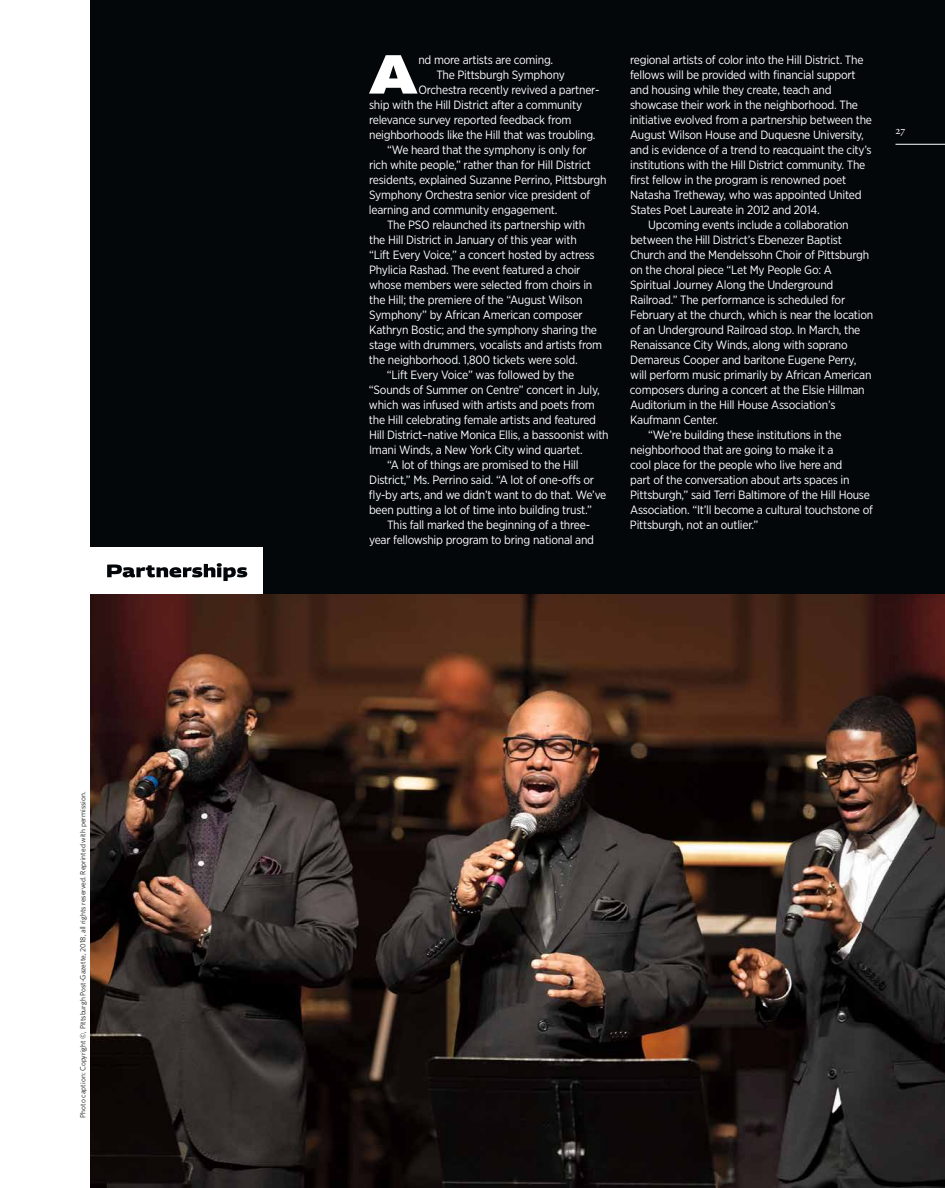
<style>
.page{position:relative;width:945px;height:1188px;background:#fff}
.page>*{position:absolute;margin:0;border:0;box-sizing:border-box;transform-origin:0 0}
.t1{font:12px "Gotham Narrow";letter-spacing:-.02em;color:#fff}
.t2{font:11.25px "Minion Regular SC";color:#fff}
.t3{font:7.5px "Whitney";color:#1c1b1b}
</style>
<div class="page">
<img style="left:90px;top:594px;width:855px;height:594px">
<div style="left:90px;top:0;width:855px;height:594px;background:#030709"></div>
<div style="left:89px;top:547px;width:174px;height:47px;background:#fff"></div>
<svg style="left:107px;top:563px;width:140px;height:18px"></svg>
<svg style="left:369px;top:55px;width:49px;height:39px"></svg>
<hr style="left:896px;top:144px;width:49px;height:1px;background:#fff">
<p class="t3" style="left:78px;top:1118px;width:328px;rotate:-90deg">Photo caption: Copyright ©, Pittsburgh Post-Gazette, 2018, all rights reserved. Reprinted with permission.</p>
<p class="t1" style="left:418px;top:52px;width:136px">nd more artists are coming.</p>
<p class="t1" style="left:436px;top:67px;width:130px">The Pittsburgh Symphony</p>
<p class="t1" style="left:418px;top:82px;width:183px">Orchestra recently revived a partner-</p>
<p class="t1" style="left:369px;top:97px;width:215px">ship with the Hill District after a community</p>
<p class="t1" style="left:369px;top:112px;width:204px">relevance survey reported feedback from</p>
<p class="t1" style="left:369px;top:127px;width:228px">neighborhoods like the Hill that was troubling.</p>
<p class="t1" style="left:387px;top:142px;width:201px">“We heard that the symphony is only for</p>
<p class="t1" style="left:369px;top:157px;width:223px">rich white people,” rather than for Hill District</p>
<p class="t1" style="left:369px;top:172px;width:239px">residents, explained Suzanne Perrino, Pittsburgh</p>
<p class="t1" style="left:369px;top:187px;width:223px">Symphony Orchestra senior vice president of</p>
<p class="t1" style="left:369px;top:202px;width:190px">learning and community engagement.</p>
<p class="t1" style="left:387px;top:217px;width:200px">The PSO relaunched its partnership with</p>
<p class="t1" style="left:369px;top:232px;width:209px">the Hill District in January of this year with</p>
<p class="t1" style="left:369px;top:247px;width:227px">“Lift Every Voice,” a concert hosted by actress</p>
<p class="t1" style="left:369px;top:262px;width:213px">Phylicia Rashad. The event featured a choir</p>
<p class="t1" style="left:369px;top:277px;width:225px">whose members were selected from choirs in</p>
<p class="t1" style="left:369px;top:292px;width:215px">the Hill; the premiere of the “August Wilson</p>
<p class="t1" style="left:369px;top:307px;width:215px">Symphony” by African American composer</p>
<p class="t1" style="left:369px;top:322px;width:229px">Kathryn Bostic; and the symphony sharing the</p>
<p class="t1" style="left:369px;top:337px;width:235px">stage with drummers, vocalists and artists from</p>
<p class="t1" style="left:369px;top:352px;width:210px">the neighborhood. 1,800 tickets were sold.</p>
<p class="t1" style="left:387px;top:367px;width:189px">“Lift Every Voice” was followed by the</p>
<p class="t1" style="left:369px;top:382px;width:232px">“Sounds of Summer on Centre” concert in July,</p>
<p class="t1" style="left:369px;top:397px;width:227px">which was infused with artists and poets from</p>
<p class="t1" style="left:369px;top:412px;width:229px">the Hill celebrating female artists and featured</p>
<p class="t1" style="left:369px;top:427px;width:241px">Hill District–native Monica Ellis, a bassoonist with</p>
<p class="t1" style="left:369px;top:442px;width:215px">Imani Winds, a New York City wind quartet.</p>
<p class="t1" style="left:387px;top:457px;width:193px">“A lot of things are promised to the Hill</p>
<p class="t1" style="left:369px;top:472px;width:226px">District,” Ms. Perrino said. “A lot of one-offs or</p>
<p class="t1" style="left:369px;top:487px;width:239px">fly-by arts, and we didn’t want to do that. We’ve</p>
<p class="t1" style="left:369px;top:502px;width:224px">been putting a lot of time into building trust.”</p>
<p class="t1" style="left:387px;top:517px;width:205px">This fall marked the beginning of a three-</p>
<p class="t1" style="left:369px;top:532px;width:227px">year fellowship program to bring national and</p>
<p class="t1" style="left:630px;top:52px;width:235px">regional artists of color into the Hill District. The</p>
<p class="t1" style="left:630px;top:67px;width:227px">fellows will be provided with financial support</p>
<p class="t1" style="left:630px;top:82px;width:203px">and housing while they create, teach and</p>
<p class="t1" style="left:630px;top:97px;width:229px">showcase their work in the neighborhood. The</p>
<p class="t1" style="left:630px;top:112px;width:244px">initiative evolved from a partnership between the</p>
<p class="t1" style="left:630px;top:127px;width:235px">August Wilson House and Duquesne University,</p>
<p class="t1" style="left:630px;top:142px;width:243px">and is evidence of a trend to reacquaint the city’s</p>
<p class="t1" style="left:630px;top:157px;width:237px">institutions with the Hill District community. The</p>
<p class="t1" style="left:630px;top:172px;width:217px">first fellow in the program is renowned poet</p>
<p class="t1" style="left:630px;top:187px;width:233px">Natasha Tretheway, who was appointed United</p>
<p class="t1" style="left:630px;top:202px;width:191px">States Poet Laureate in 2012 and 2014.</p>
<p class="t1" style="left:648px;top:217px;width:202px">Upcoming events include a collaboration</p>
<p class="t1" style="left:630px;top:232px;width:213px">between the Hill District’s Ebenezer Baptist</p>
<p class="t1" style="left:630px;top:247px;width:241px">Church and the Mendelssohn Choir of Pittsburgh</p>
<p class="t1" style="left:630px;top:262px;width:203px">on the choral piece “Let My People Go: A</p>
<p class="t1" style="left:630px;top:277px;width:205px">Spiritual Journey Along the Underground</p>
<p class="t1" style="left:630px;top:292px;width:217px">Railroad.” The performance is scheduled for</p>
<p class="t1" style="left:630px;top:307px;width:245px">February at the church, which is near the location</p>
<p class="t1" style="left:630px;top:322px;width:232px">of an Underground Railroad stop. In March, the</p>
<p class="t1" style="left:630px;top:337px;width:219px">Renaissance City Winds, along with soprano</p>
<p class="t1" style="left:630px;top:352px;width:228px">Demareus Cooper and baritone Eugene Perry,</p>
<p class="t1" style="left:630px;top:367px;width:243px">will perform music primarily by African American</p>
<p class="t1" style="left:630px;top:382px;width:236px">composers during a concert at the Elsie Hillman</p>
<p class="t1" style="left:630px;top:397px;width:207px">Auditorium in the Hill House Association’s</p>
<p class="t1" style="left:630px;top:412px;width:90px">Kaufmann Center.</p>
<p class="t1" style="left:648px;top:427px;width:195px">“We’re building these institutions in the</p>
<p class="t1" style="left:630px;top:442px;width:205px">neighborhood that are going to make it a</p>
<p class="t1" style="left:630px;top:457px;width:214px">cool place for the people who live here and</p>
<p class="t1" style="left:630px;top:472px;width:221px">part of the conversation about arts spaces in</p>
<p class="t1" style="left:630px;top:487px;width:241px">Pittsburgh,” said Terri Baltimore of the Hill House</p>
<p class="t1" style="left:630px;top:502px;width:244px">Association. “It’ll become a cultural touchstone of</p>
<p class="t1" style="left:630px;top:517px;width:130px">Pittsburgh, not an outlier.”</p>
<p class="t2" style="left:896px;top:125px;width:11px">27</p>
</div>
